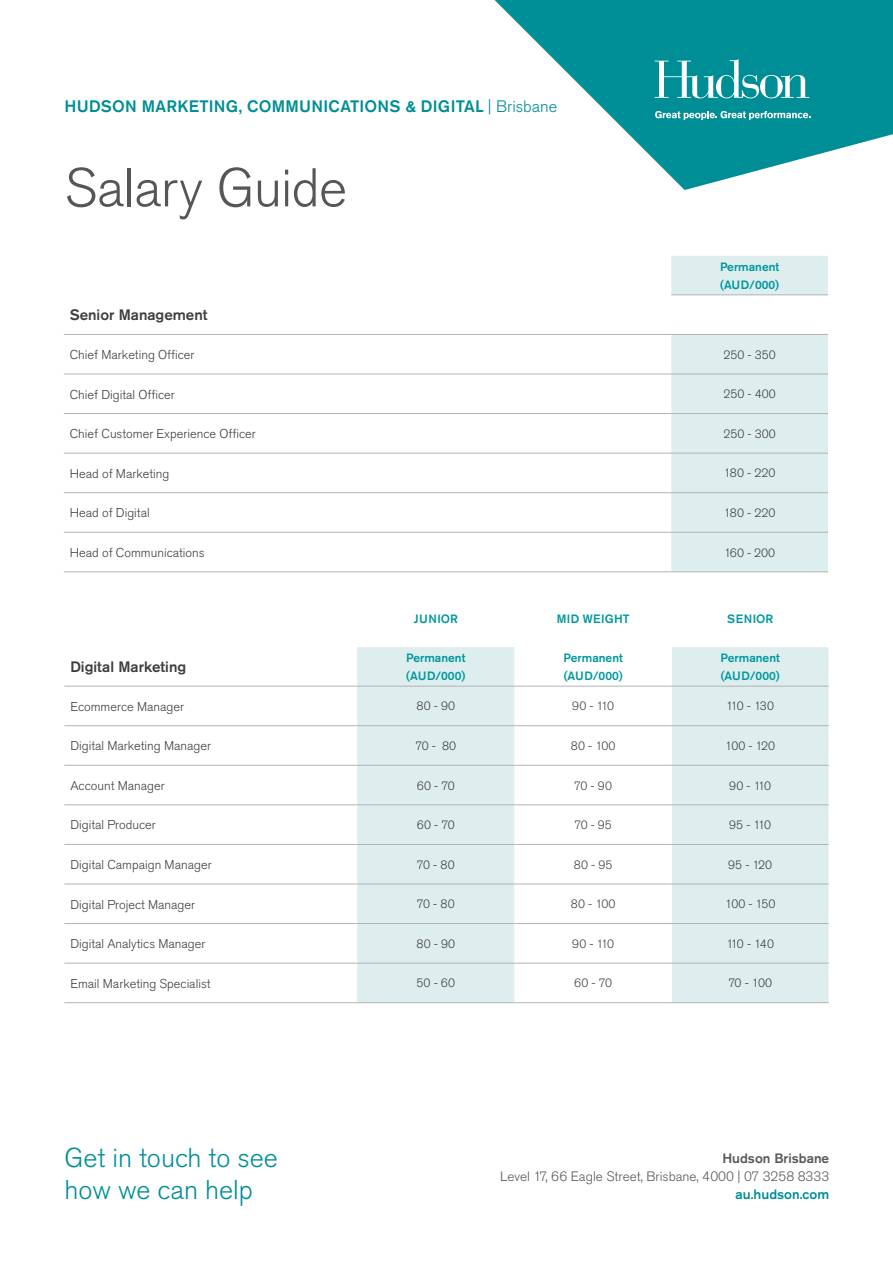
<style>
.page{position:relative;width:893px;height:1263px;background:#fff}
.page>*{position:absolute;margin:0;border:0;box-sizing:border-box;transform-origin:0 0}
.t1{font:300 54px "Akzidenz Grotesk Pro";letter-spacing:-.015em;color:#555658}
.t2{font:300 27px/32.4px "Akzidenz Grotesk Pro";color:#008e96}
.t3{font:500 16.5px "Akzidenz Grotesk Pro";letter-spacing:.015em;color:#008e96}
.t4{font:500 15px "Akzidenz Grotesk Pro";color:#3e3d40}
.t5{font:300 13.5px "Akzidenz Grotesk Pro";color:#58585a}
.t6{font:500 13.5px "Akzidenz Grotesk Pro";color:#58585a}
.t7{font:500 13.5px "Akzidenz Grotesk Pro";color:#008e96}
.t8{font:300 12.75px "Akzidenz Grotesk Pro";color:#3e3d40}
.t9{font:300 12px "Akzidenz Grotesk Pro";color:#3e3d40}
.t10{font:500 12px/18px "Akzidenz Grotesk Pro";color:#00989f}
.t11{font:500 12px "Akzidenz Grotesk Pro";letter-spacing:.04em;color:#00989f}
.s1{font-weight:300}
</style>
<div class="page">
<svg style="left:495px;top:0;width:398px;height:190px;fill:#008e96"></svg>
<svg style="left:655px;top:111px;width:155px;height:9px"></svg>
<svg style="left:655px;top:59px;width:154px;height:39px"></svg>
<div style="left:357px;top:647px;width:472px;height:355px;background:#deeeee"></div>
<svg style="left:514px;top:647px;width:158px;height:355px"></svg>
<hr style="left:357px;top:686px;width:157px;height:1px;background:#b1b3b4">
<hr style="left:514px;top:686px;width:158px;height:1px;background:#b1b3b4">
<hr style="left:672px;top:686px;width:157px;height:1px;background:#b1b3b4">
<hr style="left:64px;top:725px;width:293px;height:1px;background:#b1b3b4">
<hr style="left:357px;top:725px;width:157px;height:1px;background:#b1b3b4">
<hr style="left:514px;top:725px;width:158px;height:1px;background:#b1b3b4">
<hr style="left:672px;top:725px;width:157px;height:1px;background:#b1b3b4">
<hr style="left:64px;top:765px;width:293px;height:1px;background:#b1b3b4">
<hr style="left:357px;top:765px;width:157px;height:1px;background:#b1b3b4">
<hr style="left:514px;top:765px;width:158px;height:1px;background:#b1b3b4">
<hr style="left:672px;top:765px;width:157px;height:1px;background:#b1b3b4">
<hr style="left:64px;top:804px;width:293px;height:1px;background:#b1b3b4">
<hr style="left:357px;top:804px;width:157px;height:1px;background:#b1b3b4">
<hr style="left:514px;top:804px;width:158px;height:1px;background:#b1b3b4">
<hr style="left:672px;top:804px;width:157px;height:1px;background:#b1b3b4">
<hr style="left:64px;top:844px;width:293px;height:1px;background:#b1b3b4">
<hr style="left:357px;top:844px;width:157px;height:1px;background:#b1b3b4">
<hr style="left:514px;top:844px;width:158px;height:1px;background:#b1b3b4">
<hr style="left:672px;top:844px;width:157px;height:1px;background:#b1b3b4">
<hr style="left:64px;top:884px;width:293px;height:1px;background:#b1b3b4">
<hr style="left:357px;top:884px;width:157px;height:1px;background:#b1b3b4">
<hr style="left:514px;top:884px;width:158px;height:1px;background:#b1b3b4">
<hr style="left:672px;top:884px;width:157px;height:1px;background:#b1b3b4">
<hr style="left:64px;top:923px;width:293px;height:1px;background:#b1b3b4">
<hr style="left:357px;top:923px;width:157px;height:1px;background:#b1b3b4">
<hr style="left:514px;top:923px;width:158px;height:1px;background:#b1b3b4">
<hr style="left:672px;top:923px;width:157px;height:1px;background:#b1b3b4">
<hr style="left:64px;top:963px;width:293px;height:1px;background:#b1b3b4">
<hr style="left:357px;top:963px;width:157px;height:1px;background:#b1b3b4">
<hr style="left:514px;top:963px;width:158px;height:1px;background:#b1b3b4">
<hr style="left:672px;top:963px;width:157px;height:1px;background:#b1b3b4">
<hr style="left:64px;top:1002px;width:293px;height:1px;background:#b1b3b4">
<hr style="left:357px;top:1002px;width:157px;height:1px;background:#b1b3b4">
<hr style="left:514px;top:1002px;width:158px;height:1px;background:#b1b3b4">
<hr style="left:672px;top:1002px;width:157px;height:1px;background:#b1b3b4">
<hr style="left:64px;top:686px;width:293px;height:1px;background:#b1b3b4">
<div style="left:671px;top:256px;width:157px;height:316px;background:#deeeee"></div>
<div style="left:671px;top:295px;width:157px;height:39px;background:#fff"></div>
<hr style="left:671px;top:295px;width:157px;height:1px;background:#b1b3b4">
<hr style="left:64px;top:374px;width:607px;height:1px;background:#b1b3b4">
<hr style="left:671px;top:374px;width:157px;height:1px;background:#b1b3b4">
<hr style="left:64px;top:413px;width:607px;height:1px;background:#b1b3b4">
<hr style="left:671px;top:413px;width:157px;height:1px;background:#b1b3b4">
<hr style="left:64px;top:492px;width:607px;height:1px;background:#b1b3b4">
<hr style="left:671px;top:492px;width:157px;height:1px;background:#b1b3b4">
<hr style="left:64px;top:532px;width:607px;height:1px;background:#b1b3b4">
<hr style="left:671px;top:532px;width:157px;height:1px;background:#b1b3b4">
<hr style="left:64px;top:572px;width:607px;height:1px;background:#b1b3b4">
<hr style="left:671px;top:572px;width:157px;height:1px;background:#b1b3b4">
<hr style="left:64px;top:453px;width:607px;height:1px;background:#b1b3b4">
<hr style="left:671px;top:453px;width:157px;height:1px;background:#b1b3b4">
<hr style="left:64px;top:334px;width:607px;height:1px;background:#b1b3b4">
<hr style="left:671px;top:334px;width:157px;height:1px;background:#b1b3b4">
<p class="t3" style="left:64px;top:96px;width:494px">HUDSON MARKETING, COMMUNICATIONS &amp; DIGITAL <span class="s1">| Brisbane</span></p>
<h1 class="t1" style="left:64px;top:152px;width:284px">Salary Guide</h1>
<p class="t10" style="left:720px;top:257px;width:61px">Permanent (AUD/000)</p>
<p class="t4" style="left:70px;top:305px;width:139px">Senior Management</p>
<p class="t8" style="left:70px;top:346px;width:126px">Chief Marketing Officer</p>
<p class="t9" style="left:723px;top:347px;width:54px">250 - 350</p>
<p class="t8" style="left:70px;top:386px;width:107px">Chief Digital Officer</p>
<p class="t9" style="left:723px;top:386px;width:54px">250 - 400</p>
<p class="t8" style="left:70px;top:425px;width:188px">Chief Customer Experience Officer</p>
<p class="t9" style="left:723px;top:426px;width:54px">250 - 300</p>
<p class="t8" style="left:70px;top:465px;width:101px">Head of Marketing</p>
<p class="t9" style="left:724px;top:465px;width:53px">180 - 220</p>
<p class="t8" style="left:70px;top:504px;width:81px">Head of Digital</p>
<p class="t9" style="left:724px;top:505px;width:53px">180 - 220</p>
<p class="t8" style="left:70px;top:544px;width:136px">Head of Communications</p>
<p class="t9" style="left:724px;top:545px;width:53px">160 - 200</p>
<p class="t10" style="left:414px;top:610px;width:46px">JUNIOR</p>
<p class="t11" style="left:557px;top:611px;width:74px">MID WEIGHT</p>
<p class="t10" style="left:727px;top:610px;width:48px">SENIOR</p>
<p class="t4" style="left:70px;top:657px;width:117px">Digital Marketing</p>
<p class="t10" style="left:406px;top:649px;width:61px">Permanent (AUD/000)</p>
<p class="t10" style="left:564px;top:649px;width:61px">Permanent (AUD/000)</p>
<p class="t10" style="left:721px;top:649px;width:61px">Permanent (AUD/000)</p>
<p class="t8" style="left:70px;top:698px;width:115px">Ecommerce Manager</p>
<p class="t9" style="left:416px;top:698px;width:40px">80 - 90</p>
<p class="t9" style="left:572px;top:698px;width:44px">90 - 110</p>
<p class="t9" style="left:726px;top:698px;width:49px">110 - 130</p>
<p class="t8" style="left:70px;top:737px;width:142px">Digital Marketing Manager</p>
<p class="t9" style="left:415px;top:738px;width:42px">70 - 80</p>
<p class="t9" style="left:571px;top:738px;width:46px">80 - 100</p>
<p class="t9" style="left:725px;top:738px;width:52px">100 - 120</p>
<p class="t8" style="left:70px;top:777px;width:96px">Account Manager</p>
<p class="t9" style="left:417px;top:777px;width:39px">60 - 70</p>
<p class="t9" style="left:574px;top:777px;width:39px">70 - 90</p>
<p class="t9" style="left:729px;top:777px;width:44px">90 - 110</p>
<p class="t8" style="left:70px;top:817px;width:87px">Digital Producer</p>
<p class="t9" style="left:417px;top:817px;width:39px">60 - 70</p>
<p class="t9" style="left:574px;top:817px;width:39px">70 - 95</p>
<p class="t9" style="left:729px;top:817px;width:43px">95 - 110</p>
<p class="t8" style="left:70px;top:856px;width:143px">Digital Campaign Manager</p>
<p class="t9" style="left:417px;top:857px;width:39px">70 - 80</p>
<p class="t9" style="left:574px;top:857px;width:40px">80 - 95</p>
<p class="t9" style="left:728px;top:857px;width:45px">95 - 120</p>
<p class="t8" style="left:70px;top:896px;width:126px">Digital Project Manager</p>
<p class="t9" style="left:417px;top:896px;width:39px">70 - 80</p>
<p class="t9" style="left:571px;top:896px;width:46px">80 - 100</p>
<p class="t9" style="left:725px;top:896px;width:52px">100 - 150</p>
<p class="t8" style="left:70px;top:935px;width:137px">Digital Analytics Manager</p>
<p class="t9" style="left:416px;top:936px;width:40px">80 - 90</p>
<p class="t9" style="left:572px;top:936px;width:44px">90 - 110</p>
<p class="t9" style="left:726px;top:936px;width:49px">110 - 140</p>
<p class="t8" style="left:70px;top:975px;width:142px">Email Marketing Specialist</p>
<p class="t9" style="left:417px;top:975px;width:40px">50 - 60</p>
<p class="t9" style="left:574px;top:975px;width:39px">60 - 70</p>
<p class="t9" style="left:728px;top:975px;width:45px">70 - 100</p>
<h2 class="t2" style="left:64px;top:1141px;width:215px">Get in touch to see how we can help</h2>
<p class="t6" style="left:722px;top:1150px;width:108px">Hudson Brisbane</p>
<p class="t5" style="left:500px;top:1168px;width:331px">Level 17, 66 Eagle Street, Brisbane, 4000 | 07 3258 8333</p>
<p class="t7" style="left:736px;top:1186px;width:95px">au.hudson.com</p>
</div>
